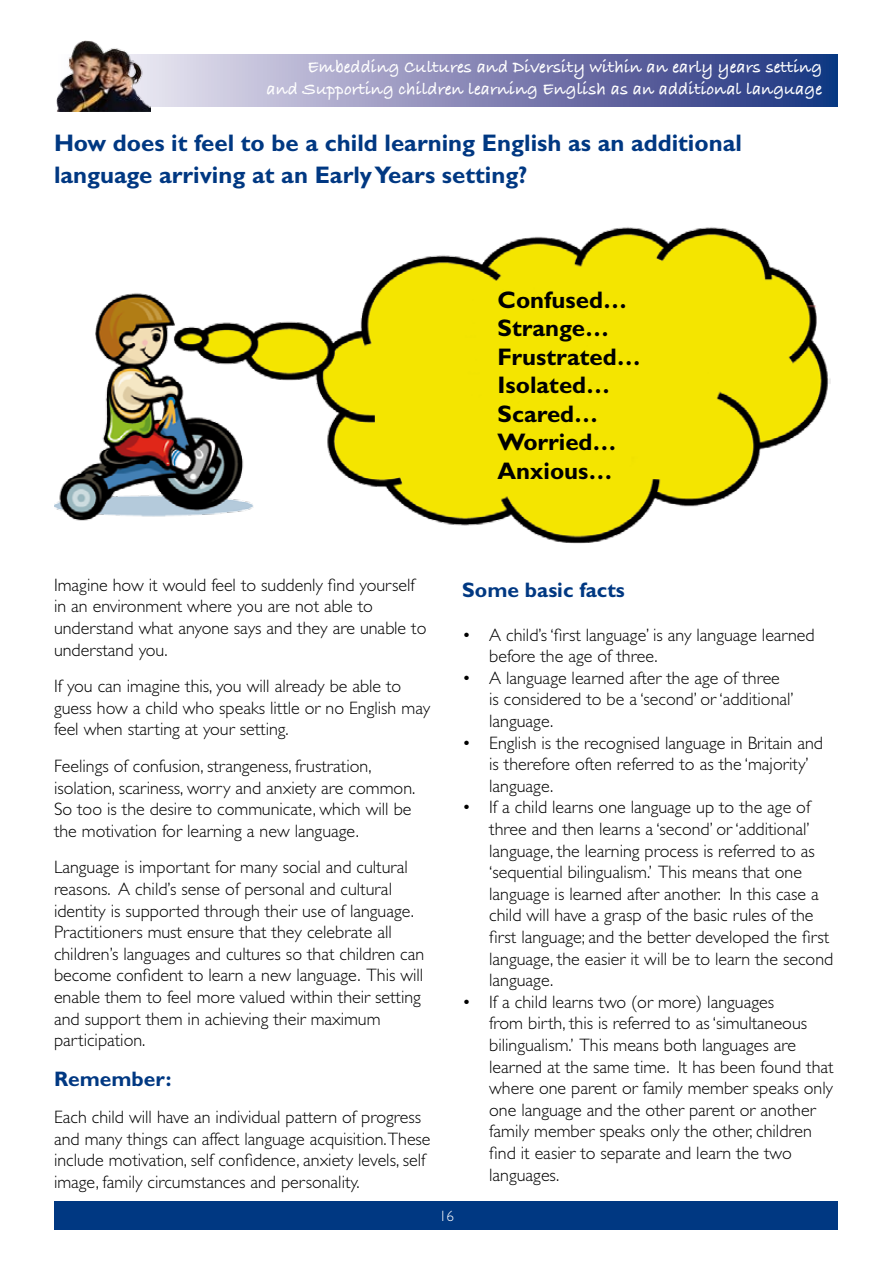
<style>
.page{position:relative;width:893px;height:1263px;background:#fff}
.page>*{position:absolute;margin:0;border:0;box-sizing:border-box;transform-origin:0 0}
.t1{font:700 24px/32.4px "Gill Sans";color:#003882}
.t2{font:700 24px/28.5px "Gill Sans";color:#000}
.t3{font:700 21px "Gill Sans";color:#003882}
.t4{font:300 18px/21.6px "Gill Sans";color:#000}
.t5{font:18px/21.6px "Bradley Hand ITCTT Bold";color:#fff;text-align:right}
.t6{font:300 15px "Gill Sans";color:#fff}
</style>
<div class="page">
<div style="left:54px;top:1201px;width:783px;height:29px;background:#003882"></div>
<svg style="left:150px;top:54px;width:687px;height:52px;background:#8185b4"></svg>
<img style="left:56px;top:40px;width:94px;height:71px">
<img style="left:54px;top:227px;width:776px;height:317px">
<p class="t5" style="left:267px;top:56px;width:557px">Embedding Cultures and Diversity within an early years setting<br>and Supporting children learning English as an additional language</p>
<h1 class="t1" style="left:54px;top:126px;width:689px">How does it feel to be a child learning English as an additional language arriving at an Early Years setting?</h1>
<h1 class="t2" style="left:497px;top:285px;width:145px">Confused…<br>Strange…<br>Frustrated…<br>Isolated…<br>Scared…<br>Worried…<br>Anxious…</h1>
<p class="t4" style="left:54px;top:574px;width:374px">Imagine how it would feel to suddenly find yourself in an environment where you are not able to understand what anyone says and they are unable to understand you.</p>
<p class="t4" style="left:54px;top:675px;width:378px">If you can imagine this, you will already be able to guess how a child who speaks little or no English may feel when starting at your setting.</p>
<p class="t4" style="left:54px;top:755px;width:363px">Feelings of confusion, strangeness, frustration, isolation, scariness, worry and anxiety are common.<br>So too is the desire to communicate, which will be the motivation for learning a new language.</p>
<p class="t4" style="left:54px;top:857px;width:372px">Language is important for many social and cultural reasons. A child’s sense of personal and cultural identity is supported through their use of language.<br>Practitioners must ensure that they celebrate all children’s languages and cultures so that children can become confident to learn a new language. This will enable them to feel more valued within their setting and support them in achieving their maximum participation.</p>
<p class="t3" style="left:54px;top:1067px;width:119px">Remember:</p>
<p class="t4" style="left:54px;top:1106px;width:378px">Each child will have an individual pattern of progress and many things can affect language acquisition.These include motivation, self confidence, anxiety levels, self image, family circumstances and personality.</p>
<p class="t3" style="left:462px;top:578px;width:164px">Some basic facts</p>
<p class="t4" style="left:489px;top:624px;width:346px">A child’s ‘first language’ is any language learned before the age of three.<br>A language learned after the age of three<br>is considered to be a ‘second’ or ‘additional’ language.<br>English is the recognised language in Britain and is therefore often referred to as the ‘majority’ language.<br>If a child learns one language up to the age of three and then learns a ‘second’ or ‘additional’ language, the learning process is referred to as ‘sequential bilingualism.’ This means that one language is learned after another. In this case a child will have a grasp of the basic rules of the first language; and the better developed the first language, the easier it will be to learn the second language.<br>If a child learns two (or more) languages<br>from birth, this is referred to as ‘simultaneous bilingualism.’ This means both languages are learned at the same time. It has been found that where one parent or family member speaks only one language and the other parent or another family member speaks only the other, children find it easier to separate and learn the two languages.</p>
<p class="t4" style="left:462px;top:624px;width:10px">•</p>
<p class="t4" style="left:462px;top:667px;width:10px">•</p>
<p class="t4" style="left:462px;top:732px;width:10px">•</p>
<p class="t4" style="left:462px;top:796px;width:10px">•</p>
<p class="t4" style="left:462px;top:991px;width:10px">•</p>
<p class="t6" style="left:439px;top:1208px;width:7px">16</p>
</div>
